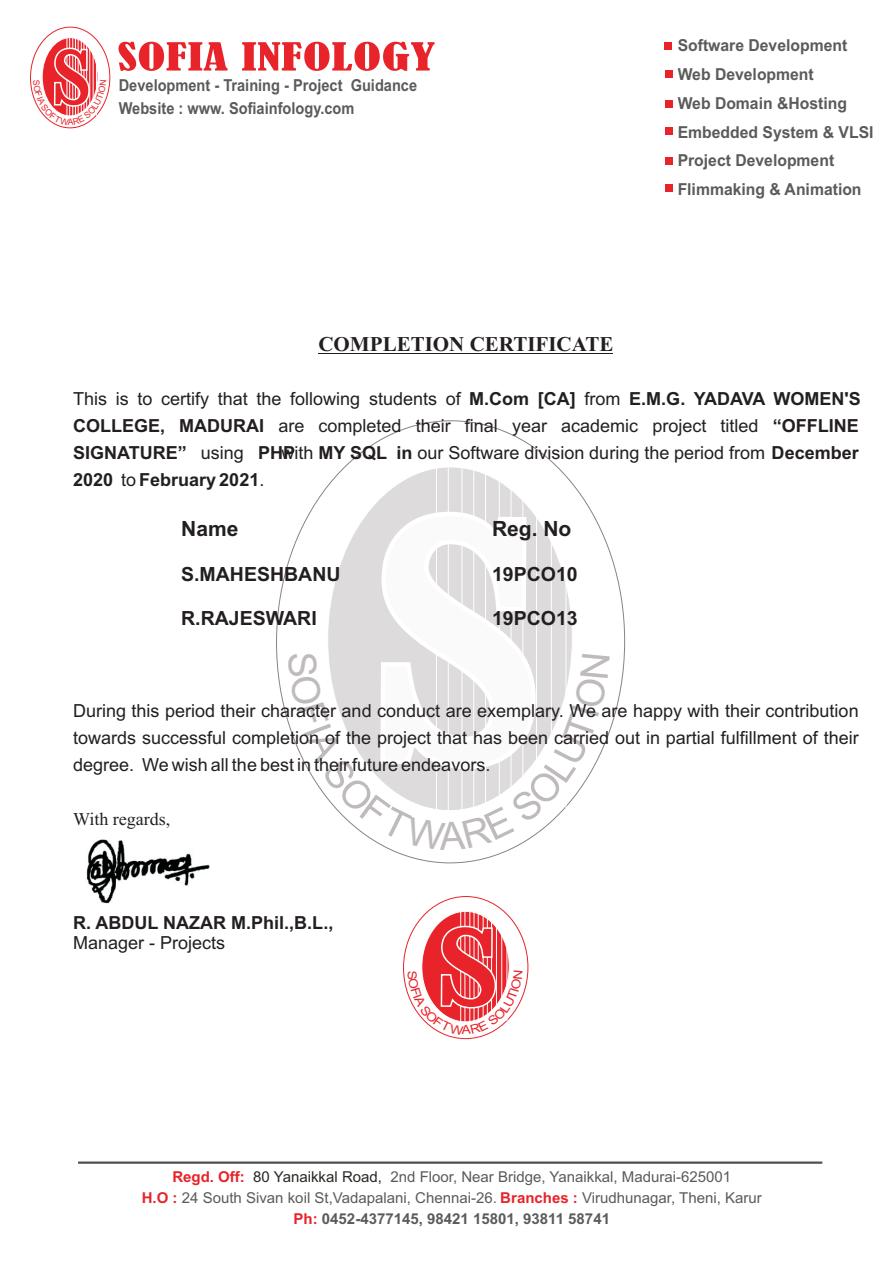
<style>
.page{position:relative;width:895px;height:1263px;background:#fff}
.page>*{position:absolute;margin:0;border:0;box-sizing:border-box;transform-origin:0 0}
.t1{font:700 21px "Times New Roman";color:#231f20}
.t2{font:700 21px "Arial";color:#231f20}
.t3{font:700 19.5px "Arial";color:#231f20}
.t4{font:18px/27px "Arial";color:#231f20;text-align:justify}
.t5{font:700 18px "Arial";color:#231f20}
.t6{font:18px "Times New Roman";color:#231f20}
.t7{font:700 16.5px/28.8px "Arial";color:#5a5c59;scale:.95 1}
.t8{font:700 16.5px/22.8px "Arial";color:#5a5c59;scale:.88 1}
.t9{font:15px "Arial";color:#5a5c59}
.t10{font:700 15px "Arial";color:#5a5c59}
.t11{font:15px "Arial";color:#2a2723}
.t12{font:700 15px "Arial";color:#e8232a}
.s1{font-weight:700}
.s2{font-weight:700;color:#e8232a}
.s3{color:#e8232a}
</style>
<div class="page">
<svg style="left:118px;top:42px;width:316px;height:29px"></svg>
<div style="left:664px;top:43px;width:7px;height:7px;background:#e8232a"></div>
<div style="left:664px;top:71px;width:7px;height:7px;background:#e8232a"></div>
<div style="left:664px;top:100px;width:7px;height:7px;background:#e8232a"></div>
<div style="left:664px;top:128px;width:7px;height:7px;background:#e8232a"></div>
<div style="left:664px;top:157px;width:7px;height:7px;background:#e8232a"></div>
<hr style="left:78px;top:1162px;width:743px;height:2px;background:#4e4f50">
<div style="left:30px;top:27px;width:80px;height:101px;background:#fff;border:1px solid #e8232a;border-radius:50%"></div>
<svg style="left:42px;top:37px;width:56px;height:79px"></svg>
<hr style="left:67px;top:38px;width:1px;height:78px;background:#fff">
<hr style="left:69px;top:38px;width:1px;height:78px;background:#fff">
<hr style="left:72px;top:38px;width:1px;height:78px;background:#fff">
<hr style="left:75px;top:38px;width:1px;height:78px;background:#fff">
<hr style="left:78px;top:38px;width:1px;height:78px;background:#fff">
<hr style="left:81px;top:38px;width:1px;height:78px;background:#fff">
<hr style="left:83px;top:38px;width:1px;height:78px;background:#fff">
<hr style="left:86px;top:38px;width:1px;height:78px;background:#fff">
<hr style="left:93px;top:38px;width:1px;height:78px;background:#fff">
<div style="left:664px;top:185px;width:7px;height:7px;background:#e8232a"></div>
<svg style="left:276px;top:420px;width:349px;height:443px"></svg>
<svg style="left:327px;top:467px;width:245px;height:43px"></svg>
<hr style="left:436px;top:468px;width:1px;height:342px;background:#fff">
<hr style="left:447px;top:468px;width:1px;height:342px;background:#fff">
<hr style="left:461px;top:468px;width:1px;height:342px;background:#fff">
<hr style="left:473px;top:468px;width:1px;height:342px;background:#fff">
<hr style="left:485px;top:468px;width:1px;height:342px;background:#fff">
<hr style="left:498px;top:468px;width:1px;height:342px;background:#fff">
<hr style="left:510px;top:468px;width:1px;height:342px;background:#fff">
<hr style="left:522px;top:468px;width:1px;height:342px;background:#fff">
<hr style="left:536px;top:468px;width:1px;height:342px;background:#fff">
<hr style="left:550px;top:468px;width:1px;height:342px;background:#fff">
<hr style="left:318px;top:353px;width:295px;height:1px;background:#231f20">
<img style="left:86px;top:840px;width:123px;height:64px">
<div style="left:402px;top:896px;width:126px;height:143px;background:#fff;border:1px solid #e8232a;border-radius:50%"></div>
<svg style="left:421px;top:911px;width:88px;height:111px"></svg>
<hr style="left:460px;top:912px;width:1px;height:110px;background:#fff">
<hr style="left:464px;top:912px;width:1px;height:110px;background:#fff">
<hr style="left:469px;top:912px;width:1px;height:110px;background:#fff">
<hr style="left:473px;top:912px;width:1px;height:110px;background:#fff">
<hr style="left:477px;top:912px;width:1px;height:110px;background:#fff">
<hr style="left:482px;top:912px;width:1px;height:110px;background:#fff">
<hr style="left:486px;top:912px;width:1px;height:110px;background:#fff">
<hr style="left:491px;top:912px;width:1px;height:110px;background:#fff">
<svg style="left:33px;top:47px;width:73px;height:78px"></svg>
<svg style="left:287px;top:510px;width:322px;height:340px"></svg>
<svg style="left:407px;top:925px;width:115px;height:110px"></svg>
<p class="t8" style="left:119px;top:76px;width:340px">Development - Training - Project Guidance<br>Website : www. Sofiainfology.com</p>
<p class="t1" style="left:318px;top:337px;width:296px">COMPLETION CERTIFICATE</p>
<p class="t7" style="left:677px;top:33px;width:208px">Software Development<br>Web Development<br>Web Domain &amp;Hosting<br>Embedded System &amp; VLSI<br>Project Development<br>Flimmaking &amp; Animation</p>
<p class="t4" style="left:73px;top:387px;width:788px">This is to certify that the following students of <span class="s1">M.Com [CA]</span> from <span class="s1">E.M.G. YADAVA WOMEN'S COLLEGE, MADURAI</span> are completed their final year academic project titled <span class="s1">“OFFLINE SIGNATURE”</span> using <span class="s1">PHP</span>with <span class="s1">MY SQL in</span> our Software division during the period from <span class="s1">December 2020</span> to <span class="s1">February 2021</span>.</p>
<p class="t2" style="left:181px;top:520px;width:59px">Name</p>
<p class="t2" style="left:491px;top:520px;width:81px">Reg. No</p>
<p class="t3" style="left:181px;top:567px;width:161px">S.MAHESHBANU</p>
<p class="t3" style="left:491px;top:567px;width:87px">19PCO10</p>
<p class="t3" style="left:181px;top:611px;width:137px">R.RAJESWARI</p>
<p class="t3" style="left:491px;top:611px;width:87px">19PCO13</p>
<p class="t4" style="left:73px;top:699px;width:786px">During this period their character and conduct are exemplary. We are happy with their contribution towards successful completion of the project that has been carried out in partial fulfillment of their degree. We wish all the best in their future endeavors.</p>
<p class="t6" style="left:73px;top:813px;width:99px">With regards,</p>
<p class="t5" style="left:73px;top:915px;width:262px">R. ABDUL NAZAR M.Phil.,B.L.,</p>
<p class="t4" style="left:73px;top:931px;width:154px">Manager - Projects</p>
<p class="t12" style="left:172px;top:1171px;width:74px">Regd. Off:</p>
<p class="t9" style="left:142px;top:1192px;width:621px"><span class="s2">H.O :</span> 24 South Sivan koil St,Vadapalani, Chennai-26. <span class="s2">Branches :</span> Virudhunagar, Theni, Karur</p>
<p class="t10" style="left:293px;top:1213px;width:318px"><span class="s3">Ph:</span> 0452-4377145, 98421 15801, 93811 58741</p>
<p class="t9" style="left:390px;top:1171px;width:342px">2nd Floor, Near Bridge, Yanaikkal, Madurai-625001</p>
<p class="t11" style="left:253px;top:1171px;width:130px">80 Yanaikkal Road,</p>
</div>
